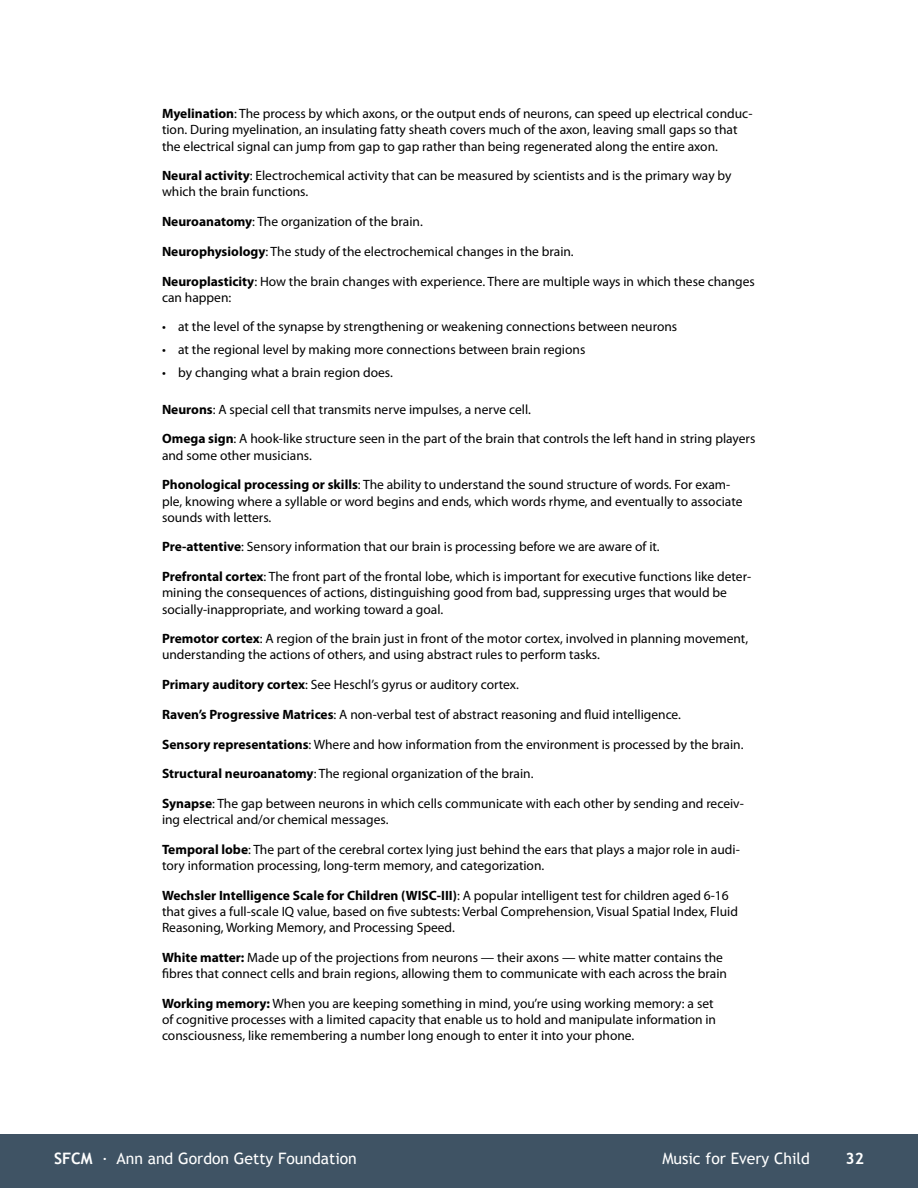
<style>
.page{position:relative;width:918px;height:1188px;background:#fff}
.page>*{position:absolute;margin:0;border:0;box-sizing:border-box;transform-origin:0 0}
.t1{font:15.75px "Trebuchet MS";color:#fff}
.t2{font:700 15.75px "Trebuchet MS";color:#fff}
.end_and_foot{font:13.5px/16.2px "Myriad Pro";color:#000}
.s1{font-weight:700}
</style>
<div class="page">
<div style="left:0;top:1134px;width:918px;height:54px;background:#3f5364"></div>
<p class="end_and_foot" style="left:162px;top:105px;width:592px"><span class="s1">Myelination</span>: The process by which axons, or the output ends of neurons, can speed up electrical conduc&shy;tion. During myelination, an insulating fatty sheath covers much of the axon, leaving small gaps so that the electrical signal can jump from gap to gap rather than being regenerated along the entire axon.</p>
<p class="end_and_foot" style="left:162px;top:167px;width:571px"><span class="s1">Neural activity</span>: Electrochemical activity that can be measured by scientists and is the primary way by which the brain functions.</p>
<p class="end_and_foot" style="left:162px;top:213px;width:262px"><span class="s1">Neuroanatomy</span>: The organization of the brain.</p>
<p class="end_and_foot" style="left:162px;top:243px;width:413px"><span class="s1">Neurophysiology</span>: The study of the electrochemical changes in the brain.</p>
<p class="end_and_foot" style="left:162px;top:273px;width:594px"><span class="s1">Neuroplasticity</span>: How the brain changes with experience. There are multiple ways in which these changes can happen:</p>
<p class="end_and_foot" style="left:162px;top:319px;width:517px">• at the level of the synapse by strengthening or weakening connections between neurons</p>
<p class="end_and_foot" style="left:162px;top:342px;width:425px">• at the regional level by making more connections between brain regions</p>
<p class="end_and_foot" style="left:162px;top:364px;width:232px">• by changing what a brain region does.</p>
<p class="end_and_foot" style="left:162px;top:401px;width:370px"><span class="s1">Neurons</span>: A special cell that transmits nerve impulses, a nerve cell.</p>
<p class="end_and_foot" style="left:162px;top:431px;width:595px"><span class="s1">Omega sign</span>: A hook-like structure seen in the part of the brain that controls the left hand in string players and some other musicians.</p>
<p class="end_and_foot" style="left:162px;top:477px;width:582px"><span class="s1">Phonological processing or skills</span>: The ability to understand the sound structure of words. For exam&shy;ple, knowing where a syllable or word begins and ends, which words rhyme, and eventually to associate sounds with letters.</p>
<p class="end_and_foot" style="left:162px;top:539px;width:499px"><span class="s1">Pre-attentive</span>: Sensory information that our brain is processing before we are aware of it.</p>
<p class="end_and_foot" style="left:162px;top:568px;width:591px"><span class="s1">Prefrontal cortex</span>: The front part of the frontal lobe, which is important for executive functions like deter&shy;mining the consequences of actions, distinguishing good from bad, suppressing urges that would be socially-inappropriate, and working toward a goal.</p>
<p class="end_and_foot" style="left:162px;top:630px;width:588px"><span class="s1">Premotor cortex</span>: A region of the brain just in front of the motor cortex, involved in planning movement, understanding the actions of others, and using abstract rules to perform tasks.</p>
<p class="end_and_foot" style="left:162px;top:676px;width:358px"><span class="s1">Primary auditory cortex</span>: See Heschl’s gyrus or auditory cortex.</p>
<p class="end_and_foot" style="left:162px;top:706px;width:521px"><span class="s1">Raven’s Progressive Matrices</span>: A non-verbal test of abstract reasoning and fluid intelligence.</p>
<p class="end_and_foot" style="left:162px;top:736px;width:583px"><span class="s1">Sensory representations</span>: Where and how information from the environment is processed by the brain.</p>
<p class="end_and_foot" style="left:162px;top:765px;width:373px"><span class="s1">Structural neuroanatomy</span>: The regional organization of the brain.</p>
<p class="end_and_foot" style="left:162px;top:795px;width:583px"><span class="s1">Synapse</span>: The gap between neurons in which cells communicate with each other by sending and receiv&shy;ing electrical and/or chemical messages.</p>
<p class="end_and_foot" style="left:162px;top:841px;width:579px"><span class="s1">Temporal lobe</span>: The part of the cerebral cortex lying just behind the ears that plays a major role in audi&shy;tory information processing, long-term memory, and categorization.</p>
<p class="end_and_foot" style="left:162px;top:887px;width:578px"><span class="s1">Wechsler Intelligence Scale for Children (WISC-III)</span>: A popular intelligent test for children aged 6-16 that gives a full-scale IQ value, based on five subtests: Verbal Comprehension, Visual Spatial Index, Fluid<br>Reasoning, Working Memory, and Processing Speed.</p>
<p class="end_and_foot" style="left:162px;top:949px;width:567px"><span class="s1">White matter:</span> Made up of the projections from neurons — their axons — white matter contains the fibres that connect cells and brain regions, allowing them to communicate with each across the brain</p>
<p class="end_and_foot" style="left:162px;top:995px;width:556px"><span class="s1">Working memory:</span> When you are keeping something in mind, you’re using working memory: a set of cognitive processes with a limited capacity that enable us to hold and manipulate information in consciousness, like remembering a number long enough to enter it into your phone.</p>
<p class="t1" style="left:54px;top:1149px;width:304px"><span class="s1">SFCM</span> · Ann and Gordon Getty Foundation</p>
<p class="t1" style="left:662px;top:1149px;width:149px">Music for Every Child</p>
<p class="t2" style="left:846px;top:1148px;width:20px">32</p>
</div>
